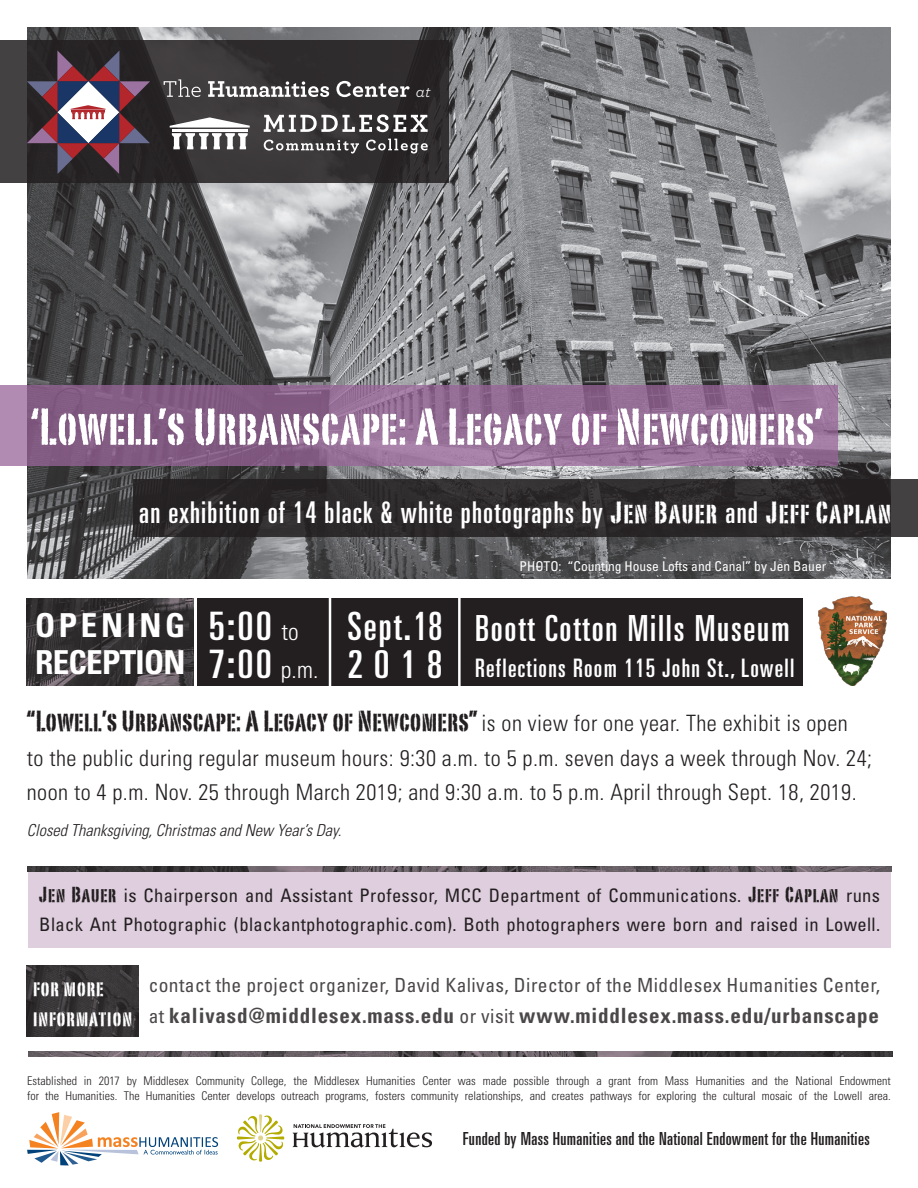
<style>
.page{position:relative;width:918px;height:1188px;background:#fff}
.page>*{position:absolute;margin:0;border:0;box-sizing:border-box;transform-origin:0 0}
.t1{font:51px "Portago ITCTT";letter-spacing:.02em;color:#fff}
.t2{font:ultra-condensed 39.15px "Univers LT Std";color:#fff;scale:1.11 1}
.t3{font:ultra-condensed 39px "Univers LT Std";letter-spacing:.055em;color:#fff}
.t4{font:ultra-condensed 38.4px "Univers LT Std";color:#fff;scale:1.11 1}
.t5{font:ultra-condensed 36px "Univers LT Std";letter-spacing:.05em;color:#fff}
.t6{font:700 condensed 33px "Univers LT Std";letter-spacing:-.02em;color:#fff}
.t7{font:700 condensed 33px "Univers LT Std";letter-spacing:.11em;color:#fff}
.t8{font:ultra-condensed 30px "Univers LT Std";letter-spacing:.04em;color:#fff}
.t9{font:28.5px "Portago ITCTT";letter-spacing:.02em;color:#231f20}
.t10{font:ultra-condensed 25.5px "Univers LT Std";letter-spacing:.05em;color:#fff}
.t11{font:300 condensed 22.5px/34.5px "Univers LT Std";letter-spacing:.02em;color:#231f20}
.t12{font:22.5px "Portago ITCTT";letter-spacing:.045em;color:#fff}
.t13{font:700 condensed 21px "Univers LT Std";letter-spacing:.04em;color:#231f20}
.t14{font:condensed 19.5px "Univers LT Std";letter-spacing:.02em;color:#231f20}
.t15{font:condensed 18.6px/28.5px "Univers LT Std";letter-spacing:.02em;color:#231f20}
.t16{font:ultra-condensed 18px "Univers LT Std";letter-spacing:.02em;color:#231f20}
.t17{font:italic 16.8px "Archer Pro";color:#fff}
.t18{font:italic 300 condensed 16.5px "Univers LT Std";color:#231f20}
.t19{font:condensed 13.5px "Univers LT Std";color:#fff}
.t20{font:300 condensed 12px/14.4px "Univers LT Std";color:#231f20}
.s1{font-family:"Portago ITCTT";font-stretch:normal}
.s2{font-weight:300;font-stretch:condensed;font-size:23.85px}
.s3{font-family:"Univers LT Std";font-weight:300;font-stretch:condensed;font-size:22.5px}
.s4{font-family:"Portago ITCTT";font-stretch:normal;font-size:21.3px}
.s5{font-weight:400;font-size:19.5px}
</style>
<div class="page">
<div style="left:28px;top:870px;width:862px;height:77px;background:#decede"></div>
<img style="left:27px;top:27px;width:864px;height:552px">
<svg style="left:0;top:40px;width:449px;height:143px;background:#333031"></svg>
<img style="left:818px;top:596px;width:69px;height:90px">
<svg style="left:27px;top:1112px;width:191px;height:53px"></svg>
<svg style="left:293px;top:1124px;width:139px;height:24px"></svg>
<svg style="left:237px;top:1114px;width:47px;height:48px"></svg>
<svg style="left:133px;top:479px;width:785px;height:58px;background:#2c292a"></svg>
<svg style="left:0;top:386px;width:837px;height:80px;background:#8f6890"></svg>
<svg style="left:569px;top:399px;width:41px;height:77px;background:#9a759b"></svg>
<div style="left:197px;top:598px;width:606px;height:88px;background:#231f20"></div>
<hr style="left:329px;top:598px;width:2px;height:96px;background:#fff">
<hr style="left:458px;top:596px;width:3px;height:96px;background:#fff">
<img style="left:27px;top:598px;width:167px;height:88px">
<svg style="left:27px;top:50px;width:123px;height:124px;background:#5b4652"></svg>
<svg style="left:157px;top:53px;width:271px;height:101px;background:#545253"></svg>
<hr style="left:255px;top:116px;width:1px;height:35px;background:#fff">
<img style="left:27px;top:867px;width:864px;height:5px">
<img style="left:29px;top:1052px;width:864px;height:4px">
<img style="left:27px;top:965px;width:111px;height:72px">
<p class="t17" style="left:416px;top:80px;width:16px">at</p>
<p class="t1" style="left:31px;top:395px;width:793px">‘Lowell’s Urbanscape: A Legacy of Newcomers’</p>
<p class="t8" style="left:139px;top:495px;width:753px">an exhibition of 14 black &amp; white photographs by <span class="s1">Jen Bauer</span> and <span class="s1">Jeff Caplan</span></p>
<p class="t7" style="left:35px;top:605px;width:152px">OPENING</p>
<p class="t6" style="left:35px;top:642px;width:152px">RECEPTION</p>
<p class="t2" style="left:209px;top:604px;width:83px">5:00 <span class="s2">to</span></p>
<p class="t2" style="left:209px;top:642px;width:100px">7:00 <span class="s2">p.m.</span></p>
<p class="t3" style="left:347px;top:604px;width:97px">Sept.18</p>
<p class="t4" style="left:347px;top:643px;width:87px">2018</p>
<p class="t19" style="left:520px;top:557px;width:308px">PHOTO: “Counting House Lofts and Canal” by Jen Bauer</p>
<p class="t5" style="left:475px;top:608px;width:316px">Boott Cotton Mills Museum</p>
<p class="t10" style="left:475px;top:653px;width:321px">Reflections Room 115 John St., Lowell</p>
<p class="t9" style="left:27px;top:703px;width:823px">“Lowell’s Urbanscape: A Legacy of Newcomers” <span class="s3">is on view for one year. The exhibit is open</span></p>
<p class="t11" style="left:27px;top:740px;width:847px">to the public during regular museum hours: 9:30 a.m. to 5 p.m. seven days a week through Nov. 24; noon to 4 p.m. Nov. 25 through March 2019; and 9:30 a.m. to 5 p.m. April through Sept. 18, 2019.</p>
<p class="t18" style="left:27px;top:820px;width:316px">Closed Thanksgiving, Christmas and New Year’s Day.</p>
<p class="t15" style="left:39px;top:881px;width:842px"><span class="s4">Jen Bauer</span> is Chairperson and Assistant Professor, MCC Department of Communications. <span class="s4">Jeff Caplan</span> runs<br>Black Ant Photographic (blackantphotographic.com). Both photographers were born and raised in Lowell.</p>
<p class="t12" style="left:33px;top:974px;width:72px">for more</p>
<p class="t12" style="left:33px;top:1004px;width:101px">information</p>
<h3 class="t14" style="left:149px;top:972px;width:733px">contact the project organizer, David Kalivas, Director of the Middlesex Humanities Center,</h3>
<h3 class="t13" style="left:149px;top:1003px;width:732px"><span class="s5">at</span> kalivasd@middlesex.mass.edu <span class="s5">or visit</span> www.middlesex.mass.edu/urbanscape</h3>
<p class="t20" style="left:27px;top:1074px;width:865px">Established in 2017 by Middlesex Community College, the Middlesex Humanities Center was made possible through a grant from Mass Humanities and the National Endowment for the Humanities. The Humanities Center develops outreach programs, fosters community relationships, and creates pathways for exploring the cultural mosaic of the Lowell area.</p>
<p class="t16" style="left:463px;top:1128px;width:408px">Funded by Mass Humanities and the National Endowment for the Humanities</p>
</div>
